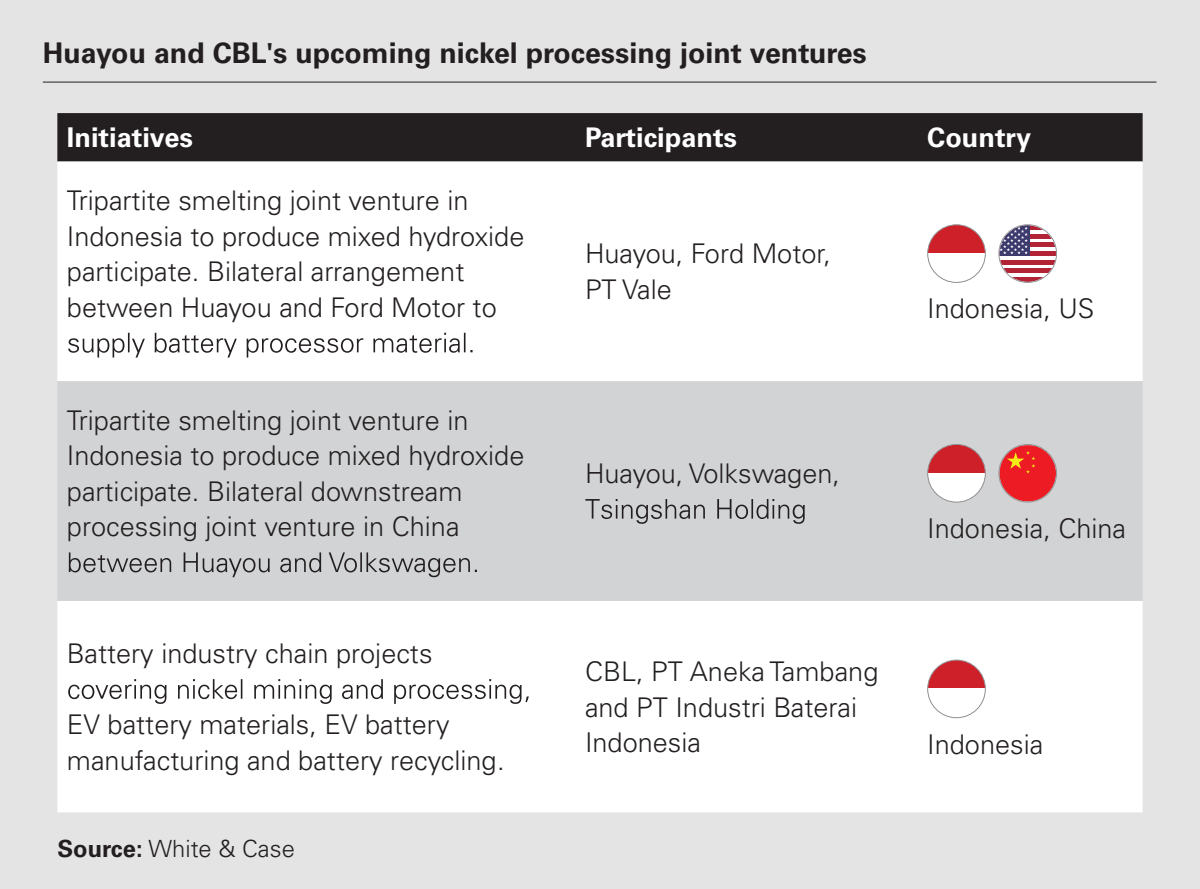
<style>
.page{position:relative;width:1200px;height:889px;background:#e4e4e4}
.page>*{position:absolute;margin:0;border:0;box-sizing:border-box;transform-origin:0 0}
.t1{font:700 28.5px "Univers LT Pro 65";color:#231f20}
.t2{font:300 27.15px/35.5px "Univers LT Pro 45";color:#231f20}
.t3{font:700 27.15px "Univers LT Pro 65";color:#fff}
.t4{font:300 23.7px "Univers LT Pro 45";color:#231f20}
.s1{font-family:"Univers LT Pro 65";font-weight:700}
</style>
<div class="page">
<hr style="left:43px;top:82px;width:1114px;height:1px;background:#231f20">
<div style="left:57px;top:113px;width:1086px;height:49px;background:#231f20"></div>
<div style="left:57px;top:162px;width:1086px;height:650px;background:#fff"></div>
<div style="left:57px;top:381px;width:1086px;height:220px;background:#d1d3d4"></div>
<svg style="left:68px;top:333px;width:405px;height:24px;background:#d9d8d8"></svg>
<div style="left:928px;top:225px;width:57px;height:57px;background:#ce2028;border-radius:29px"></div>
<div style="left:928px;top:254px;width:57px;height:28px;background:#fff"></div>
<div style="left:927px;top:224px;width:59px;height:59px;border:1px solid #939598;border-radius:50%"></div>
<div style="left:999px;top:225px;width:57px;height:57px;background:linear-gradient(to right,#fcfcfc,#fff);border-radius:28px"></div>
<svg style="left:1030px;top:225px;width:26px;height:5px"></svg>
<svg style="left:1030px;top:234px;width:26px;height:4px"></svg>
<hr style="left:999px;top:243px;width:57px;height:4px;background:#b22335">
<div style="left:999px;top:251px;width:57px;height:5px;background:#b22335"></div>
<hr style="left:999px;top:260px;width:57px;height:4px;background:#b22335">
<svg style="left:999px;top:269px;width:57px;height:4px"></svg>
<svg style="left:999px;top:277px;width:57px;height:5px"></svg>
<svg style="left:999px;top:225px;width:31px;height:31px"></svg>
<svg style="left:1000px;top:227px;width:28px;height:27px"></svg>
<div style="left:998px;top:224px;width:59px;height:59px;border:1px solid #939598;border-radius:50%"></div>
<svg style="left:69px;top:552px;width:408px;height:25px;background:#b3b4b5"></svg>
<svg style="left:585px;top:499px;width:220px;height:25px;background:#b2b3b4"></svg>
<div style="left:928px;top:444px;width:57px;height:58px;background:#ce2028;border-radius:29px"></div>
<svg style="left:928px;top:473px;width:57px;height:29px;background:#f2f2f2"></svg>
<div style="left:927px;top:444px;width:59px;height:58px;border:1px solid #939598;border-radius:50%"></div>
<svg style="left:999px;top:445px;width:57px;height:56px;background:#e44847"></svg>
<div style="left:998px;top:444px;width:59px;height:58px;border:1px solid #939598;border-radius:50%"></div>
<svg style="left:68px;top:679px;width:461px;height:25px;background:#dbdada"></svg>
<div style="left:928px;top:660px;width:57px;height:58px;background:#ce2028;border-radius:29px"></div>
<div style="left:928px;top:689px;width:57px;height:29px;background:#fff"></div>
<div style="left:927px;top:659px;width:59px;height:59px;border:1px solid #939598;border-radius:50%"></div>
<p class="t1" style="left:43px;top:36px;width:825px">Huayou and CBL's upcoming nickel processing joint ventures</p>
<p class="t3" style="left:67px;top:121px;width:128px">Initiatives</p>
<p class="t3" style="left:585px;top:121px;width:154px">Participants</p>
<p class="t3" style="left:927px;top:121px;width:105px">Country</p>
<p class="t2" style="left:67px;top:183px;width:459px">Tripartite smelting joint venture in Indonesia to produce mixed hydroxide participate. Bilateral arrangement between Huayou and Ford Motor to</p>
<p class="t2" style="left:585px;top:236px;width:247px">Huayou, Ford Motor,<br>PT Vale</p>
<p class="t2" style="left:927px;top:291px;width:169px">Indonesia, US</p>
<p class="t2" style="left:67px;top:402px;width:459px">Tripartite smelting joint venture in Indonesia to produce mixed hydroxide participate. Bilateral downstream processing joint venture in China</p>
<p class="t2" style="left:67px;top:636px;width:367px">Battery industry chain projects</p>
<p class="t2" style="left:67px;top:707px;width:439px">EV battery materials, EV battery manufacturing and battery recycling.</p>
<p class="t4" style="left:57px;top:834px;width:239px"><span class="s1">Source:</span> White &amp; Case</p>
<p class="t2" style="left:585px;top:455px;width:257px">Huayou, Volkswagen,</p>
<p class="t2" style="left:585px;top:653px;width:295px">CBL, PT Aneka Tambang and PT Industri Baterai<br>Indonesia</p>
<p class="t2" style="left:927px;top:511px;width:200px">Indonesia, China</p>
<p class="t2" style="left:927px;top:726px;width:118px">Indonesia</p>
</div>
